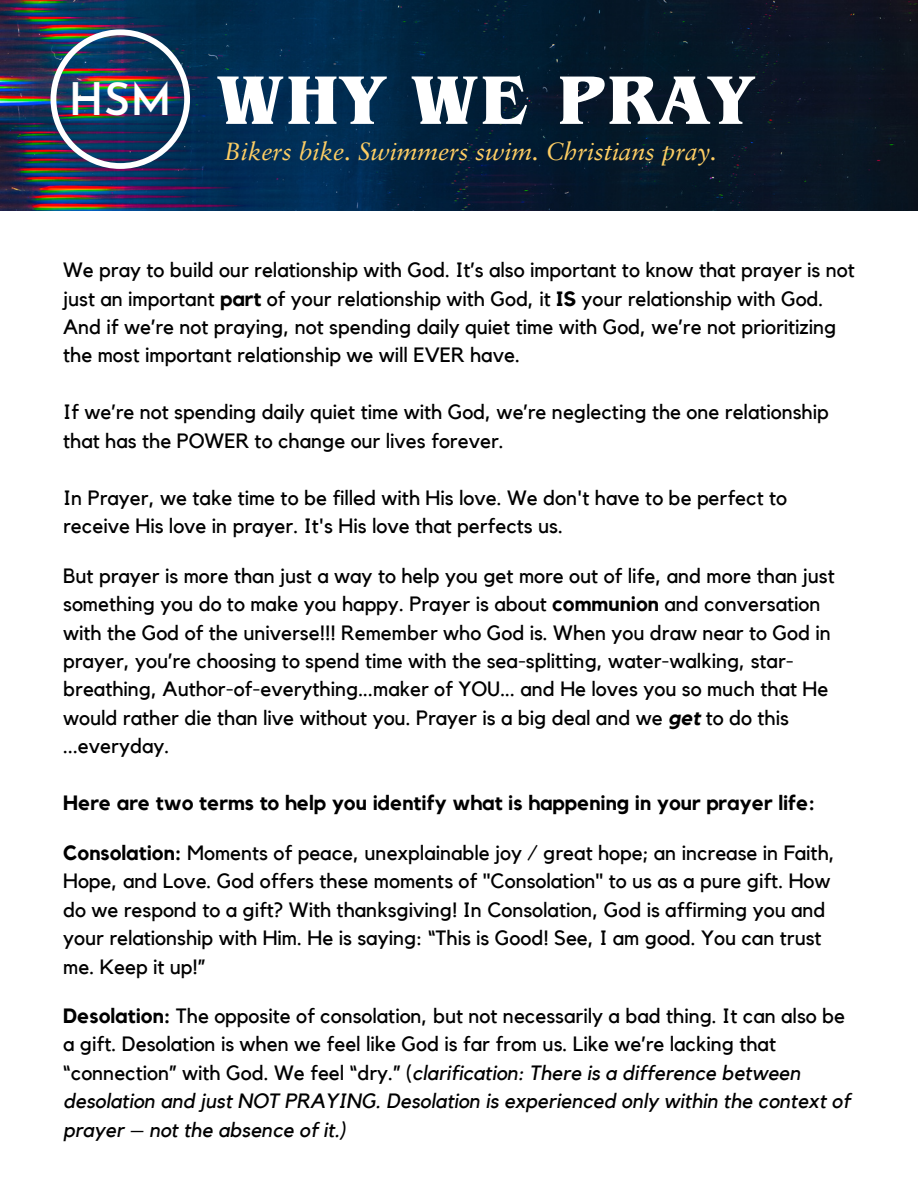
<style>
.page{position:relative;width:918px;height:1188px;background:#fff}
.page>*{position:absolute;margin:0;border:0;box-sizing:border-box;transform-origin:0 0}
.t1{font:700 70.95px "Benguiat IT Cby BT";letter-spacing:.035em;color:#fff}
.t2{font:600 44.7px "Josefin Sans";color:#fff}
.t3{font:italic 24.9px "Sabon LT Std";color:#fece64}
.t4{font:20.7px/28.5px "Kollektif";color:#000}
.t5{font:700 20.7px "Kollektif";color:#000}
.s1{font-weight:700}
.s2{font-weight:700;font-style:italic}
.s3{font-style:italic}
</style>
<div class="page">
<img style="left:0;top:0;width:918px;height:210px">
<img style="left:51px;top:29px;width:139px;height:140px">
<p class="t2" style="left:69px;top:82px;width:105px">HSM</p>
<p class="t1" style="left:217px;top:56px;width:536px">WHY WE PRAY</p>
<p class="t3" style="left:224px;top:141px;width:494px">Bikers bike. Swimmers swim. Christians pray.</p>
<p class="t4" style="left:63px;top:256px;width:793px">We pray to build our relationship with God. It’s also important to know that prayer is not just an important <span class="s1">part</span> of your relationship with God, it <span class="s1">IS</span> your relationship with God.<br>And if we’re not praying, not spending daily quiet time with God, we’re not prioritizing the most important relationship we will EVER have.</p>
<p class="t4" style="left:63px;top:399px;width:767px">If we’re not spending daily quiet time with God, we’re neglecting the one relationship that has the POWER to change our lives forever.</p>
<p class="t4" style="left:63px;top:484px;width:725px">In Prayer, we take time to be filled with His love. We don't have to be perfect to receive His love in prayer. It's His love that perfects us.</p>
<p class="t4" style="left:63px;top:562px;width:773px">But prayer is more than just a way to help you get more out of life, and more than just something you do to make you happy. Prayer is about <span class="s1">communion</span> and conversation with the God of the universe!!! Remember who God is. When you draw near to God in prayer, you’re choosing to spend time with the sea-splitting, water-walking, star&shy;breathing, Author-of-everything...maker of YOU... and He loves you so much that He would rather die than live without you. Prayer is a big deal and we <span class="s2">get</span> to do this ...everyday.</p>
<p class="t5" style="left:63px;top:794px;width:753px">Here are two terms to help you identify what is happening in your prayer life:</p>
<p class="t4" style="left:63px;top:839px;width:773px"><span class="s1">Consolation:</span> Moments of peace, unexplainable joy / great hope; an increase in Faith, Hope, and Love. God offers these moments of "Consolation" to us as a pure gift. How do we respond to a gift? With thanksgiving! In Consolation, God is affirming you and your relationship with Him. He is saying: “This is Good! See, I am good. You can trust me. Keep it up!”</p>
<p class="t4" style="left:63px;top:1002px;width:789px"><span class="s1">Desolation:</span> The opposite of consolation, but not necessarily a bad thing. It can also be a gift. Desolation is when we feel like God is far from us. Like we’re lacking that “connection” with God. We feel “dry.” (<span class="s3">clarification: There is a difference between desolation and just NOT PRAYING. Desolation is experienced only within the context of prayer – not the absence of it.)</span></p>
</div>
